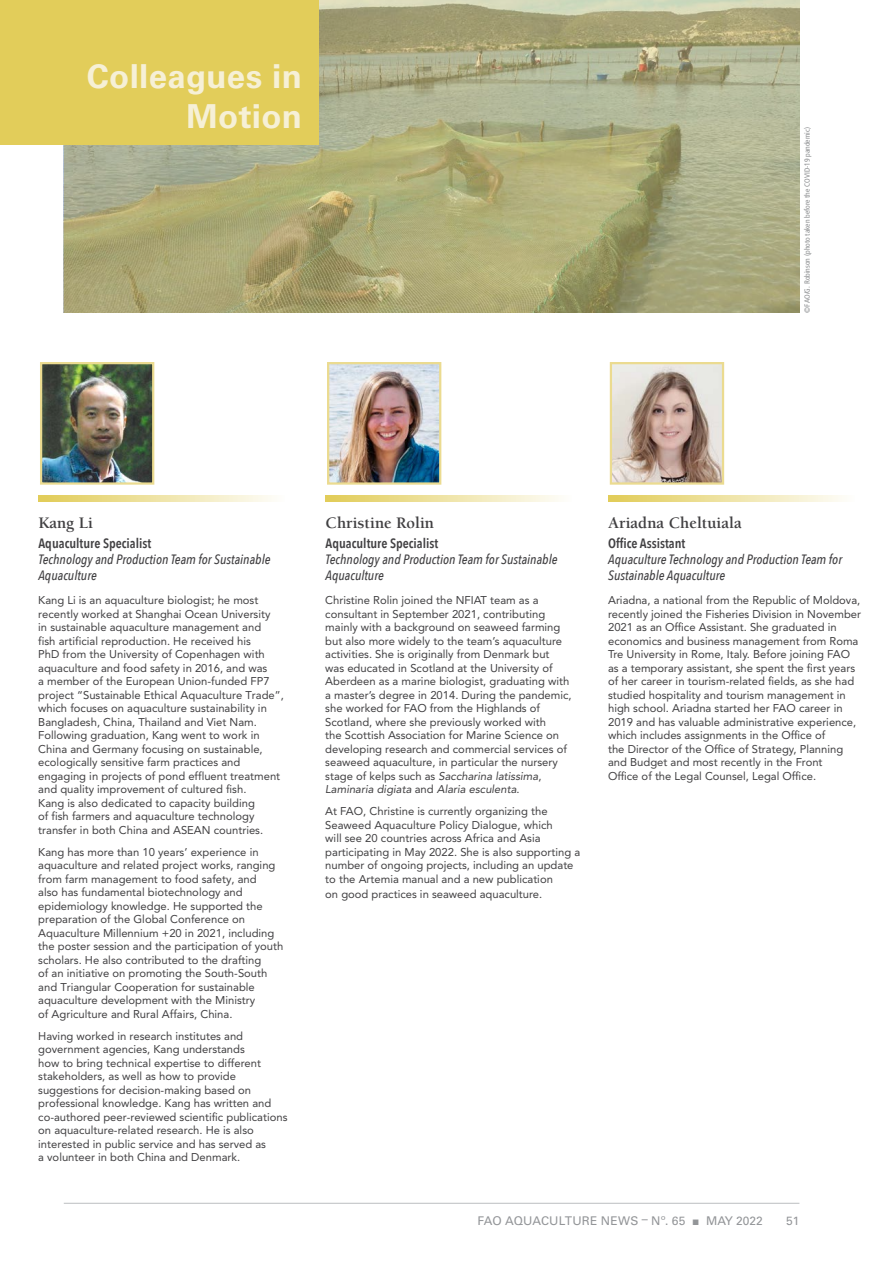
<style>
.page{position:relative;width:893px;height:1263px;background:#fff}
.page>*{position:absolute;margin:0;border:0;box-sizing:border-box;transform-origin:0 0}
.t1{font:700 33px/39.6px "Univers LT Std";letter-spacing:.01em;color:#f6f0d6;text-align:right}
.t2{font:700 16.5px "Berkeley Std";color:#414042}
.t3{font:italic 500 13.5px/16.2px "Avenir Next Condensed";color:#414042}
.t4{font:600 13.5px "Avenir Next Condensed";color:#414042}
.t5{font:12px "Univers LT Std";color:#939598}
.t6{font:11.25px/13.5px "Avenir LT Std";color:#414042}
.t7{font:condensed 7.5px "Frutiger LT Std";color:#8a8c8e}
.s1{font-style:italic}
.s2{font-family:"Times New Roman"}
</style>
<div class="page">
<hr style="left:64px;top:1203px;width:735px;height:1px;background:#bcbec0">
<img style="left:64px;top:0;width:735px;height:313px">
<div style="left:0;top:0;width:319px;height:145px;background:#e2cd5a"></div>
<svg style="left:326px;top:495px;width:233px;height:7px;background:#eee3a5"></svg>
<img style="left:330px;top:365px;width:108px;height:117px">
<div style="left:327px;top:362px;width:114px;height:123px;border:2px solid #ebdb90"></div>
<svg style="left:39px;top:495px;width:233px;height:7px;background:#eee3a5"></svg>
<img style="left:43px;top:365px;width:108px;height:117px">
<div style="left:40px;top:362px;width:114px;height:123px;border:2px solid #ebdb90"></div>
<svg style="left:608px;top:495px;width:234px;height:7px;background:#eee3a5"></svg>
<img style="left:613px;top:365px;width:108px;height:117px">
<div style="left:610px;top:362px;width:114px;height:123px;border:2px solid #ebdb90"></div>
<h1 class="t1" style="left:87px;top:57px;width:217px">Colleagues in<br>Motion</h1>
<p class="t7" style="left:803px;top:313px;width:187px;rotate:-90deg">©FAO/G. Robinson (photo taken before the COVID-19 pandemic)</p>
<h2 class="t2" style="left:38px;top:513px;width:56px">Kang Li</h2>
<p class="t4" style="left:38px;top:531px;width:114px">Aquaculture Specialist</p>
<p class="t3" style="left:38px;top:551px;width:234px">Technology and Production Team for Sustainable<br>Aquaculture</p>
<p class="t6" style="left:38px;top:594px;width:247px">Kang Li is an aquaculture biologist; he most recently worked at Shanghai Ocean University<br>in sustainable aquaculture management and<br>fish artificial reproduction. He received his<br>PhD from the University of Copenhagen with aquaculture and food safety in 2016, and was<br>a member of the European Union-funded FP7 project “Sustainable Ethical Aquaculture Trade”, which focuses on aquaculture sustainability in Bangladesh, China, Thailand and Viet Nam.<br>Following graduation, Kang went to work in China and Germany focusing on sustainable, ecologically sensitive farm practices and engaging in projects of pond effluent treatment and quality improvement of cultured fish.<br>Kang is also dedicated to capacity building<br>of fish farmers and aquaculture technology transfer in both China and ASEAN countries.</p>
<p class="t6" style="left:38px;top:845px;width:247px">Kang has more than 10 years’ experience in aquaculture and related project works, ranging from farm management to food safety, and<br>also has fundamental biotechnology and epidemiology knowledge. He supported the preparation of the Global Conference on Aquaculture Millennium +20 in 2021, including the poster session and the participation of youth scholars. He also contributed to the drafting<br>of an initiative on promoting the South-South and Triangular Cooperation for sustainable aquaculture development with the Ministry<br>of Agriculture and Rural Affairs, China.</p>
<p class="t6" style="left:38px;top:1029px;width:251px">Having worked in research institutes and government agencies, Kang understands<br>how to bring technical expertise to different stakeholders, as well as how to provide suggestions for decision-making based on professional knowledge. Kang has written and co-authored peer-reviewed scientific publications on aquaculture-related research. He is also interested in public service and has served as<br>a volunteer in both China and Denmark.</p>
<h2 class="t2" style="left:325px;top:513px;width:110px">Christine Rolin</h2>
<p class="t4" style="left:325px;top:531px;width:114px">Aquaculture Specialist</p>
<p class="t3" style="left:325px;top:551px;width:234px">Technology and Production Team for Sustainable<br>Aquaculture</p>
<p class="t6" style="left:325px;top:594px;width:248px">Christine Rolin joined the NFIAT team as a consultant in September 2021, contributing mainly with a background on seaweed farming but also more widely to the team’s aquaculture activities. She is originally from Denmark but<br>was educated in Scotland at the University of Aberdeen as a marine biologist, graduating with a master’s degree in 2014. During the pandemic, she worked for FAO from the Highlands of Scotland, where she previously worked with<br>the Scottish Association for Marine Science on developing research and commercial services of seaweed aquaculture, in particular the nursery stage of kelps such as <span class="s1">Saccharina latissima</span>, <span class="s1">Laminaria digiata</span> and <span class="s1">Alaria esculenta</span>.</p>
<p class="t6" style="left:325px;top:805px;width:256px">At FAO, Christine is currently organizing the Seaweed Aquaculture Policy Dialogue, which<br>will see 20 countries across Africa and Asia participating in May 2022. She is also supporting a number of ongoing projects, including an update to the Artemia manual and a new publication</p>
<p class="t6" style="left:325px;top:887px;width:219px">on good practices in seaweed aquaculture.</p>
<h2 class="t2" style="left:608px;top:513px;width:135px">Ariadna Cheltuiala</h2>
<p class="t4" style="left:608px;top:531px;width:79px">Office Assistant</p>
<p class="t3" style="left:608px;top:551px;width:235px">Aquaculture Technology and Production Team for<br>Sustainable Aquaculture</p>
<p class="t6" style="left:608px;top:594px;width:255px">Ariadna, a national from the Republic of Moldova, recently joined the Fisheries Division in November 2021 as an Office Assistant. She graduated in economics and business management from Roma Tre University in Rome, Italy. Before joining FAO as a temporary assistant, she spent the first years of her career in tourism-related fields, as she had studied hospitality and tourism management in high school. Ariadna started her FAO career in 2019 and has valuable administrative experience, which includes assignments in the Office of<br>the Director of the Office of Strategy, Planning and Budget and most recently in the Front<br>Office of the Legal Counsel, Legal Office.</p>
<p class="t5" style="left:477px;top:1213px;width:287px">FAO AQUACULTURE NEWS – Nº. 65 <span class="s2">■</span> MAY 2022</p>
<p class="t5" style="left:786px;top:1213px;width:15px">51</p>
</div>
